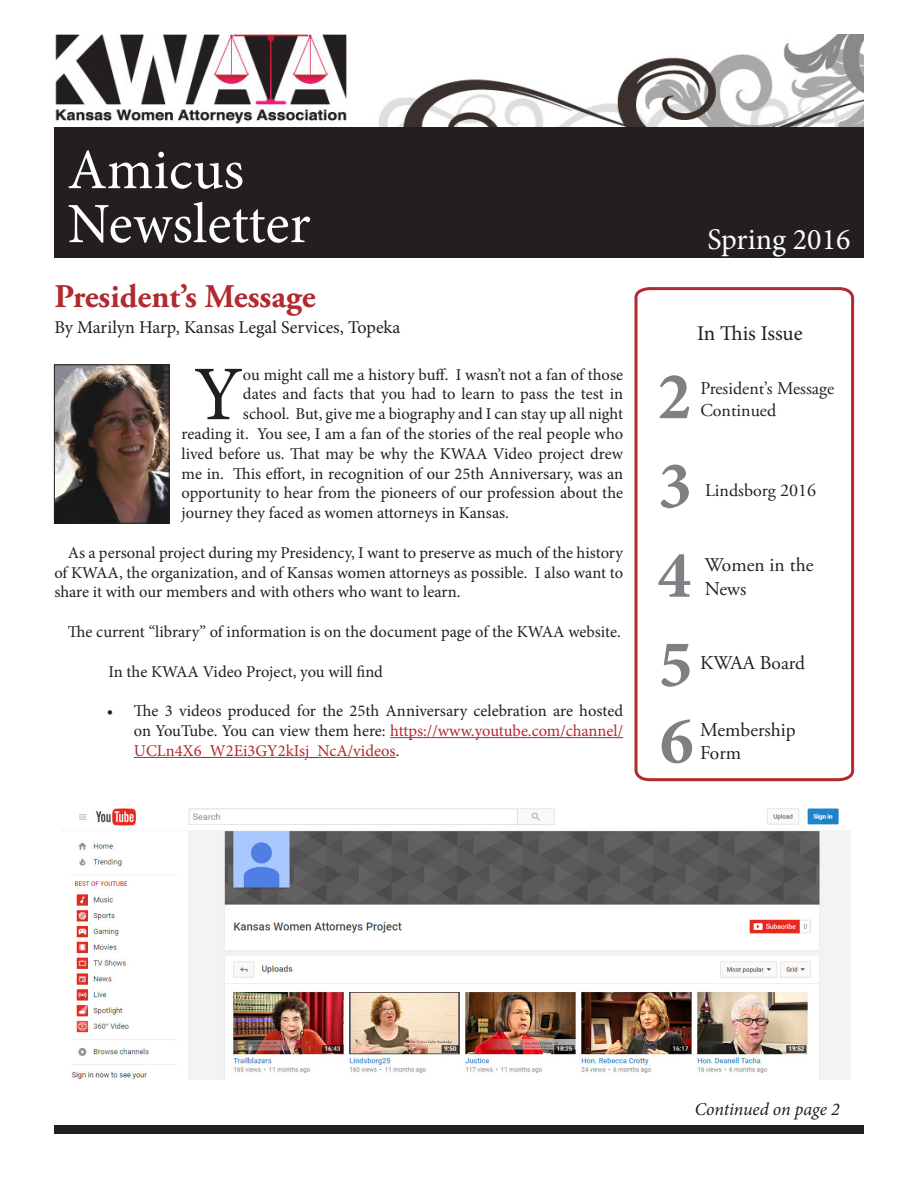
<style>
.page{position:relative;width:918px;height:1188px;background:#fff}
.page>*{position:absolute;margin:0;border:0;box-sizing:border-box;transform-origin:0 0}
.t1{font:77.4px "Minion Pro";color:#231f20}
.t2{font:700 67.5px "Minion Pro";color:#7e8083}
.t3{font:57px "Minion Pro";color:#fff}
.t4{font:700 33px "Adobe Garamond Pro";color:#b02a2f}
.t5{font:30px "Minion Pro";color:#fff}
.t6{font:21px "Minion Pro";letter-spacing:-.005em;color:#231f20}
.t7{font:19.5px/23.4px "Adobe Garamond Pro";color:#231f20}
.t8{font:18px "Minion Pro";color:#231f20}
.t9{font:18px/21.6px "Adobe Garamond Pro";color:#231f20}
.t10{font:italic 18px "Minion Pro";letter-spacing:-.01em;color:#231f20}
.t11{font:16.5px/19.8px "Minion Pro";letter-spacing:-.005em;color:#231f20;text-align:justify}
.s1{color:#b02a2f}
</style>
<div class="page">
<hr style="left:390px;top:737px;width:233px;height:1px;background:#b02a2f">
<hr style="left:134px;top:757px;width:262px;height:1px;background:#b02a2f">
<div style="left:54px;top:122px;width:810px;height:136px;background:#231f20"></div>
<img style="left:54px;top:34px;width:810px;height:92px">
<div style="left:54px;top:1125px;width:810px;height:9px;background:#231f20"></div>
<svg style="left:634px;top:287px;width:221px;height:495px"></svg>
<img style="left:56px;top:366px;width:112px;height:155px">
<div style="left:54px;top:364px;width:116px;height:159px;border:1px solid #231f20"></div>
<img style="left:71px;top:808px;width:779px;height:272px">
<p class="t3" style="left:68px;top:132px;width:178px">Amicus</p>
<p class="t3" style="left:68px;top:186px;width:245px">Newsletter</p>
<p class="t5" style="left:707px;top:219px;width:145px">Spring 2016</p>
<p class="t4" style="left:54px;top:277px;width:263px">President’s Message</p>
<p class="t8" style="left:54px;top:315px;width:348px">By Marilyn Harp, Kansas Legal Services, Topeka</p>
<p class="t6" style="left:697px;top:319px;width:107px">In This Issue</p>
<p class="t1" style="left:194px;top:343px;width:51px">Y</p>
<p class="t11" style="left:243px;top:364px;width:382px">ou might call me a history buff. I wasn’t not a fan of those</p>
<p class="t11" style="left:243px;top:384px;width:382px">dates and facts that you had to learn to pass the test in</p>
<p class="t11" style="left:243px;top:404px;width:382px">school. But, give me a biography and I can stay up all night</p>
<p class="t11" style="left:182px;top:424px;width:443px">reading it. You see, I am a fan of the stories of the real people who</p>
<p class="t11" style="left:182px;top:444px;width:443px">lived before us. That may be why the KWAA Video project drew</p>
<p class="t11" style="left:182px;top:463px;width:443px">me in. This effort, in recognition of our 25th Anniversary, was an</p>
<p class="t11" style="left:182px;top:483px;width:443px">opportunity to hear from the pioneers of our profession about the</p>
<p class="t11" style="left:182px;top:503px;width:329px">journey they faced as women attorneys in Kansas.</p>
<p class="t11" style="left:54px;top:543px;width:570px;text-indent:14px">As a personal project during my Presidency, I want to preserve as much of the history of KWAA, the organization, and of Kansas women attorneys as possible. I also want to share it with our members and with others who want to learn.</p>
<p class="t11" style="left:68px;top:622px;width:554px">The current “library” of information is on the document page of the KWAA website.</p>
<p class="t11" style="left:108px;top:661px;width:276px">In the KWAA Video Project, you will find</p>
<p class="t11" style="left:134px;top:701px;width:491px;text-indent:-27px">• The 3 videos produced for the 25th Anniversary celebration are hosted on YouTube. You can view them here: <span class="s1">https://www.youtube.com/channel/ UCLn4X6_W2Ei3GY2kIsj_NcA/videos</span>.</p>
<p class="t2" style="left:657px;top:349px;width:35px">2</p>
<p class="t9" style="left:700px;top:379px;width:135px">President’s Message<br>Continued</p>
<p class="t2" style="left:658px;top:438px;width:35px">3</p>
<p class="t9" style="left:705px;top:480px;width:113px">Lindsborg 2016</p>
<p class="t2" style="left:657px;top:528px;width:35px">4</p>
<p class="t7" style="left:705px;top:554px;width:110px">Women in the<br>News</p>
<p class="t2" style="left:659px;top:617px;width:35px">5</p>
<p class="t7" style="left:700px;top:652px;width:106px">KWAA Board</p>
<p class="t2" style="left:660px;top:693px;width:35px">6</p>
<p class="t7" style="left:700px;top:719px;width:97px">Membership</p>
<p class="t7" style="left:700px;top:742px;width:43px">Form</p>
<p class="t10" style="left:695px;top:1097px;width:146px">Continued on page 2</p>
</div>
